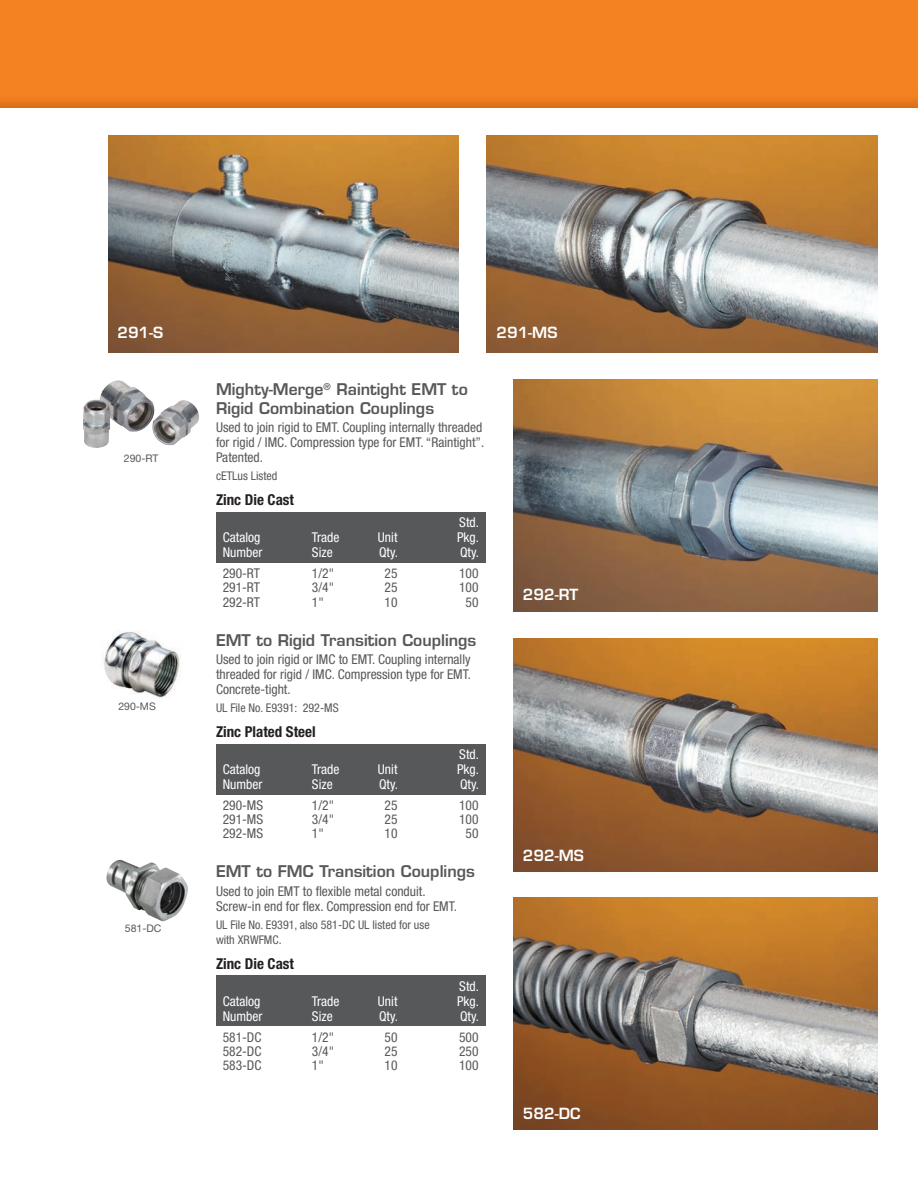
<style>
.page{position:relative;width:918px;height:1188px;background:#fff}
.page>*{position:absolute;margin:0;border:0;box-sizing:border-box;transform-origin:0 0}
.t1{font:600 15.75px/18.9px "Eurostile";color:#57585a}
.t2{font:700 condensed 15px "Helvetica Neue";color:#231f20}
.t3{font:600 15px "Eurostile";color:#fff}
.t4{font:condensed 13.5px/15px "Helvetica Neue";color:#57585a}
.t5{font:condensed 13.5px "Helvetica Neue";color:#fff}
.t6{font:condensed 12px/15px "Helvetica Neue";color:#57585a}
.t7{font:10.5px "Helvetica Neue";color:#57585a}
</style>
<div class="page">
<div style="left:216px;top:975px;width:269px;height:50px;background:#57585a"></div>
<div style="left:216px;top:744px;width:269px;height:51px;background:#57585a"></div>
<div style="left:216px;top:512px;width:269px;height:51px;background:#57585a"></div>
<img style="left:0;top:0;width:918px;height:108px">
<img style="left:108px;top:135px;width:351px;height:217px">
<img style="left:486px;top:135px;width:392px;height:217px">
<img style="left:513px;top:379px;width:365px;height:232px">
<img style="left:513px;top:639px;width:365px;height:232px">
<img style="left:513px;top:897px;width:365px;height:233px">
<img style="left:83px;top:380px;width:116px;height:68px">
<img style="left:104px;top:631px;width:77px;height:67px">
<img style="left:106px;top:860px;width:82px;height:61px">
<p class="t3" style="left:117px;top:323px;width:47px">291-S</p>
<p class="t3" style="left:497px;top:323px;width:62px">291-MS</p>
<p class="t7" style="left:124px;top:452px;width:36px">290-RT</p>
<p class="t7" style="left:118px;top:700px;width:39px">290-MS</p>
<p class="t7" style="left:125px;top:922px;width:38px">581-DC</p>
<p class="t1" style="left:216px;top:380px;width:253px">Mighty-Merge<sup>®</sup> Raintight EMT to<br>Rigid Combination Couplings</p>
<p class="t4" style="left:216px;top:420px;width:270px">Used to join rigid to EMT. Coupling internally threaded for rigid / IMC. Compression type for EMT. “Raintight”.<br>Patented.</p>
<p class="t6" style="left:216px;top:469px;width:63px">cETLus Listed</p>
<p class="t2" style="left:216px;top:491px;width:79px">Zinc Die Cast</p>
<p class="t5" style="left:459px;top:514px;width:21px">Std.</p>
<p class="t5" style="left:223px;top:529px;width:39px">Catalog</p>
<p class="t5" style="left:312px;top:529px;width:29px">Trade</p>
<p class="t5" style="left:378px;top:529px;width:21px">Unit</p>
<p class="t5" style="left:457px;top:529px;width:23px">Pkg.</p>
<p class="t5" style="left:223px;top:544px;width:41px">Number</p>
<p class="t5" style="left:312px;top:544px;width:22px">Size</p>
<p class="t5" style="left:379px;top:544px;width:20px">Qty.</p>
<p class="t5" style="left:460px;top:544px;width:20px">Qty.</p>
<p class="t4" style="left:223px;top:566px;width:39px">290-RT</p>
<p class="t4" style="left:312px;top:566px;width:24px">1/2"</p>
<p class="t4" style="left:385px;top:566px;width:14px">25</p>
<p class="t4" style="left:459px;top:566px;width:21px">100</p>
<p class="t4" style="left:223px;top:580px;width:39px">291-RT</p>
<p class="t4" style="left:312px;top:580px;width:24px">3/4"</p>
<p class="t4" style="left:385px;top:580px;width:14px">25</p>
<p class="t4" style="left:459px;top:580px;width:21px">100</p>
<p class="t4" style="left:223px;top:594px;width:39px">292-RT</p>
<p class="t4" style="left:312px;top:594px;width:13px">1"</p>
<p class="t4" style="left:385px;top:594px;width:14px">10</p>
<p class="t4" style="left:466px;top:594px;width:14px">50</p>
<p class="t1" style="left:216px;top:630px;width:262px">EMT to Rigid Transition Couplings</p>
<p class="t4" style="left:216px;top:652px;width:257px;text-align:justify">Used to join rigid or IMC to EMT. Coupling internally threaded for rigid / IMC. Compression type for EMT.<br>Concrete-tight.</p>
<p class="t6" style="left:216px;top:701px;width:124px">UL File No. E9391: 292-MS</p>
<p class="t2" style="left:216px;top:723px;width:101px">Zinc Plated Steel</p>
<p class="t5" style="left:459px;top:746px;width:21px">Std.</p>
<p class="t5" style="left:223px;top:761px;width:39px">Catalog</p>
<p class="t5" style="left:312px;top:761px;width:29px">Trade</p>
<p class="t5" style="left:378px;top:761px;width:21px">Unit</p>
<p class="t5" style="left:457px;top:761px;width:23px">Pkg.</p>
<p class="t5" style="left:223px;top:776px;width:41px">Number</p>
<p class="t5" style="left:312px;top:776px;width:22px">Size</p>
<p class="t5" style="left:379px;top:776px;width:20px">Qty.</p>
<p class="t5" style="left:460px;top:776px;width:20px">Qty.</p>
<p class="t4" style="left:223px;top:797px;width:42px">290-MS</p>
<p class="t4" style="left:312px;top:797px;width:24px">1/2"</p>
<p class="t4" style="left:385px;top:797px;width:14px">25</p>
<p class="t4" style="left:459px;top:797px;width:21px">100</p>
<p class="t4" style="left:223px;top:812px;width:42px">291-MS</p>
<p class="t4" style="left:312px;top:812px;width:24px">3/4"</p>
<p class="t4" style="left:385px;top:812px;width:14px">25</p>
<p class="t4" style="left:459px;top:812px;width:21px">100</p>
<p class="t4" style="left:223px;top:826px;width:42px">292-MS</p>
<p class="t4" style="left:312px;top:826px;width:13px">1"</p>
<p class="t4" style="left:385px;top:826px;width:14px">10</p>
<p class="t4" style="left:466px;top:826px;width:14px">50</p>
<p class="t1" style="left:216px;top:862px;width:260px">EMT to FMC Transition Couplings</p>
<p class="t4" style="left:216px;top:883px;width:243px">Used to join EMT to flexible metal conduit.<br>Screw-in end for flex. Compression end for EMT.</p>
<p class="t6" style="left:216px;top:917px;width:215px">UL File No. E9391, also 581-DC UL listed for use with XRWFMC.</p>
<p class="t2" style="left:216px;top:955px;width:79px">Zinc Die Cast</p>
<p class="t5" style="left:459px;top:978px;width:21px">Std.</p>
<p class="t5" style="left:223px;top:993px;width:39px">Catalog</p>
<p class="t5" style="left:312px;top:993px;width:29px">Trade</p>
<p class="t5" style="left:378px;top:993px;width:21px">Unit</p>
<p class="t5" style="left:457px;top:993px;width:23px">Pkg.</p>
<p class="t5" style="left:223px;top:1008px;width:41px">Number</p>
<p class="t5" style="left:312px;top:1008px;width:22px">Size</p>
<p class="t5" style="left:379px;top:1008px;width:20px">Qty.</p>
<p class="t5" style="left:460px;top:1008px;width:20px">Qty.</p>
<p class="t4" style="left:223px;top:1029px;width:40px">581-DC</p>
<p class="t4" style="left:312px;top:1029px;width:24px">1/2"</p>
<p class="t4" style="left:385px;top:1029px;width:14px">50</p>
<p class="t4" style="left:459px;top:1029px;width:21px">500</p>
<p class="t4" style="left:223px;top:1044px;width:40px">582-DC</p>
<p class="t4" style="left:312px;top:1044px;width:24px">3/4"</p>
<p class="t4" style="left:385px;top:1044px;width:14px">25</p>
<p class="t4" style="left:459px;top:1044px;width:21px">250</p>
<p class="t4" style="left:223px;top:1058px;width:40px">583-DC</p>
<p class="t4" style="left:312px;top:1058px;width:13px">1"</p>
<p class="t4" style="left:385px;top:1058px;width:14px">10</p>
<p class="t4" style="left:459px;top:1058px;width:21px">100</p>
<p class="t3" style="left:523px;top:585px;width:57px">292-RT</p>
<p class="t3" style="left:523px;top:846px;width:62px">292-MS</p>
<p class="t3" style="left:523px;top:1104px;width:59px">582-DC</p>
</div>
